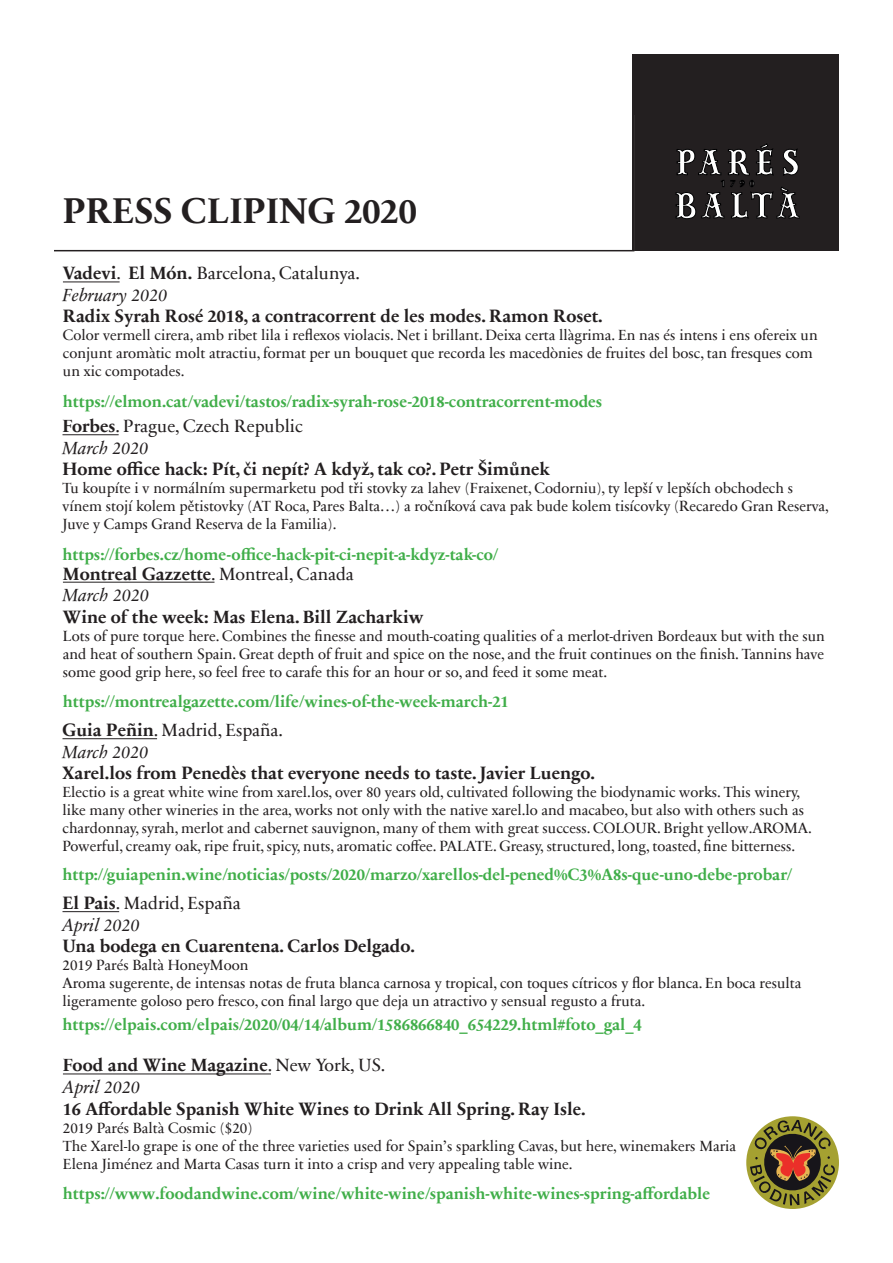
<style>
.page{position:relative;width:893px;height:1263px;background:#fff}
.page>*{position:absolute;margin:0;border:0;box-sizing:border-box;transform-origin:0 0}
.t1{font:700 36px "Sabon Next Com";color:#231f20}
.t2{font:700 18px/21.6px "Sabon Next Com";color:#231f20}
.t3{font:18px/21.6px "Sabon Next Com";color:#231f20}
.t4{font:700 16.5px "Sabon Next Com";color:#40ae49}
.t5{font:15px/18px "Sabon Next Com";color:#231f20}
.s1{font-weight:700}
.s2{font-style:italic}
.s3{font-weight:400}
.s4{font-weight:400;font-style:italic}
</style>
<div class="page">
<div style="left:632px;top:54px;width:207px;height:197px;background:#231f20"></div>
<svg style="left:634px;top:116px;width:166px;height:134px"></svg>
<svg style="left:746px;top:1116px;width:93px;height:93px"></svg>
<svg style="left:750px;top:1120px;width:85px;height:85px;background:#877542"></svg>
<hr style="left:54px;top:250px;width:580px;height:1px;background:#231f20">
<hr style="left:63px;top:281px;width:57px;height:1px;background:#231f20">
<hr style="left:63px;top:582px;width:151px;height:1px;background:#231f20">
<hr style="left:63px;top:738px;width:94px;height:1px;background:#231f20">
<hr style="left:63px;top:1073px;width:208px;height:1px;background:#231f20">
<hr style="left:63px;top:911px;width:56px;height:1px;background:#231f20">
<hr style="left:63px;top:434px;width:56px;height:1px;background:#231f20">
<h1 class="t1" style="left:63px;top:182px;width:355px">PRESS CLIPING 2020</h1>
<p class="t3" style="left:63px;top:262px;width:298px"><span class="s1">Vadevi</span>. <span class="s1">El Món.</span> Barcelona, Catalunya.<br><span class="s2">February 2020</span></p>
<p class="t2" style="left:63px;top:305px;width:541px">Radix Syrah Rosé 2018, a contracorrent de les modes. Ramon Roset.</p>
<p class="t5" style="left:63px;top:326px;width:756px">Color vermell cirera, amb ribet lila i reflexos violacis. Net i brillant. Deixa certa llàgrima. En nas és intens i ens ofereix un conjunt aromàtic molt atractiu, format per un bouquet que recorda les macedònies de fruites del bosc, tan fresques com un xic compotades.</p>
<p class="t4" style="left:63px;top:389px;width:541px">https://elmon.cat/vadevi/tastos/radix-syrah-rose-2018-contracorrent-modes</p>
<p class="t3" style="left:63px;top:414px;width:242px"><span class="s1">Forbes</span>. Prague, Czech Republic<br><span class="s2">March 2020</span></p>
<p class="t2" style="left:63px;top:458px;width:489px">Home office hack: Pít, či nepít? A když, tak co?. Petr Šimůnek</p>
<p class="t5" style="left:63px;top:479px;width:768px">Tu koupíte i v normálním supermarketu pod tři stovky za lahev (Fraixenet, Codorniu), ty lepší v lepších obchodech s vínem stojí kolem pětistovky (AT Roca, Pares Balta…) a ročníková cava pak bude kolem tisícovky (Recaredo Gran Reserva,<br>Juve y Camps Grand Reserva de la Familia).</p>
<p class="t4" style="left:63px;top:541px;width:437px">https://forbes.cz/home-office-hack-pit-ci-nepit-a-kdyz-tak-co/</p>
<p class="t2" style="left:63px;top:562px;width:292px">Montreal Gazzette<span class="s3">. Montreal, Canada<br></span><span class="s4">March 2020</span></p>
<p class="t2" style="left:63px;top:605px;width:362px">Wine of the week: Mas Elena. Bill Zacharkiw</p>
<p class="t5" style="left:63px;top:626px;width:763px;text-align:justify">Lots of pure torque here. Combines the finesse and mouth-coating qualities of a merlot-driven Bordeaux but with the sun and heat of southern Spain. Great depth of fruit and spice on the nose, and the fruit continues on the finish. Tannins have some good grip here, so feel free to carafe this for an hour or so, and feed it some meat.</p>
<p class="t4" style="left:63px;top:689px;width:447px">https://montrealgazette.com/life/wines-of-the-week-march-21</p>
<p class="t3" style="left:63px;top:718px;width:222px"><span class="s1">Guia Peñin</span>. Madrid, España.<br><span class="s2">March 2020</span></p>
<p class="t2" style="left:63px;top:762px;width:534px">Xarel.los from Penedès that everyone needs to taste. Javier Luengo.</p>
<p class="t5" style="left:63px;top:783px;width:751px">Electio is a great white wine from xarel.los, over 80 years old, cultivated following the biodynamic works. This winery, like many other wineries in the area, works not only with the native xarel.lo and macabeo, but also with others such as chardonnay, syrah, merlot and cabernet sauvignon, many of them with great success. COLOUR. Bright yellow.AROMA.<br>Powerful, creamy oak, ripe fruit, spicy, nuts, aromatic coffee. PALATE. Greasy, structured, long, toasted, fine bitterness.</p>
<p class="t4" style="left:63px;top:862px;width:731px">http://guiapenin.wine/noticias/posts/2020/marzo/xarellos-del-pened%C3%A8s-que-uno-debe-probar/</p>
<p class="t3" style="left:63px;top:891px;width:180px"><span class="s1">El Pais</span>. Madrid, España<br><span class="s2">April 2020</span></p>
<p class="t2" style="left:63px;top:934px;width:354px">Una bodega en Cuarentena. Carlos Delgado.</p>
<p class="t5" style="left:63px;top:955px;width:740px">2019 Parés Baltà HoneyMoon<br>Aroma sugerente, de intensas notas de fruta blanca carnosa y tropical, con toques cítricos y flor blanca. En boca resulta ligeramente goloso pero fresco, con final largo que deja un atractivo y sensual regusto a fruta.</p>
<p class="t4" style="left:63px;top:1012px;width:581px">https://elpais.com/elpais/2020/04/14/album/1586866840_654229.html#foto_gal_4</p>
<p class="t2" style="left:63px;top:1054px;width:324px">Food and Wine Magazine<span class="s3">. New York, US.<br></span><span class="s4">April 2020</span></p>
<p class="t2" style="left:63px;top:1097px;width:524px">16 Affordable Spanish White Wines to Drink All Spring. Ray Isle.</p>
<p class="t5" style="left:63px;top:1118px;width:675px">2019 Parés Baltà Cosmic ($20)<br>The Xarel-lo grape is one of the three varieties used for Spain’s sparkling Cavas, but here, winemakers Maria<br>Elena Jiménez and Marta Casas turn it into a crisp and very appealing table wine.</p>
<p class="t4" style="left:63px;top:1180px;width:649px">https://www.foodandwine.com/wine/white-wine/spanish-white-wines-spring-affordable</p>
</div>
